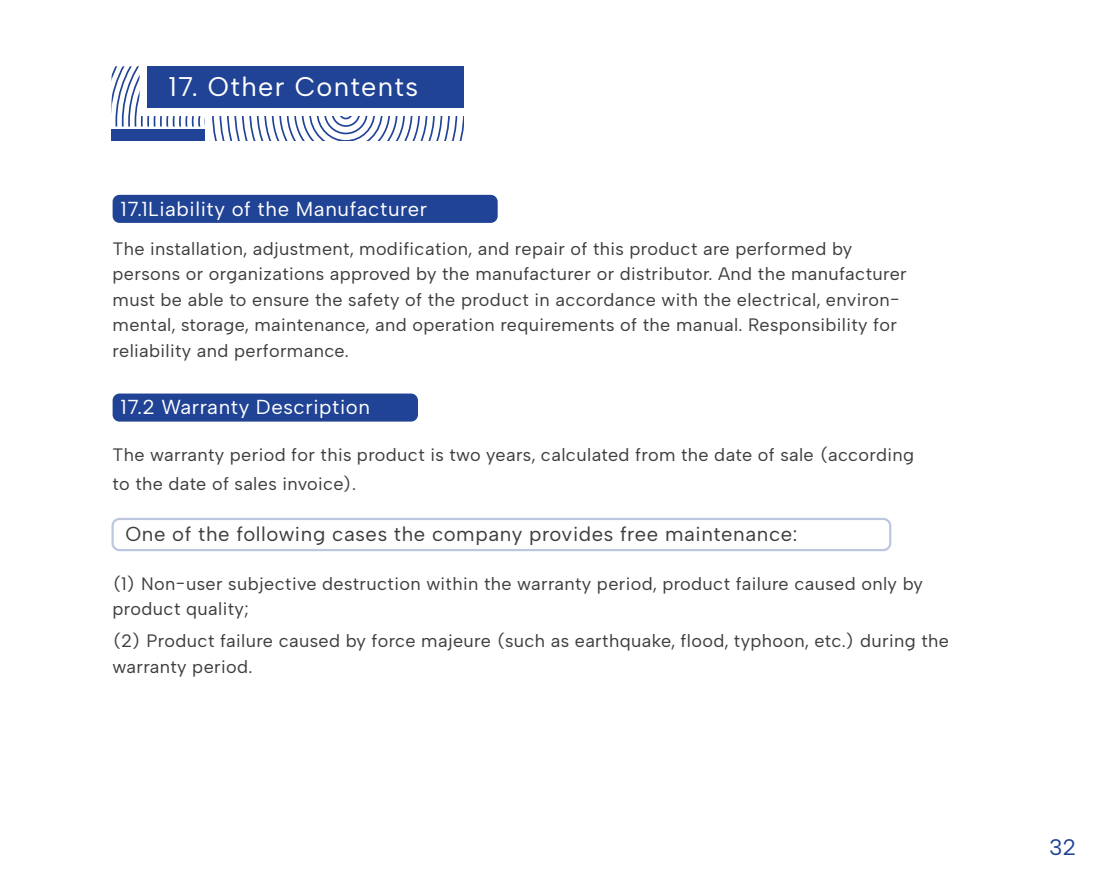
<style>
.page{position:relative;width:1117px;height:893px;background:#fff}
.page>*{position:absolute;margin:0;border:0;box-sizing:border-box;transform-origin:0 0}
.t1{font:27px "Albert Sans";letter-spacing:.05em;color:#fff}
.t2{font:22.5px "Albert Sans";color:#214395}
.t3{font:20.25px "Albert Sans";letter-spacing:.03em;color:#3e3e3f}
.t4{font:20.25px "Albert Sans";letter-spacing:.03em;color:#fff}
.t5{font:18px/25.4px "Albert Sans";letter-spacing:.02em;color:#3e3e3f}
</style>
<div class="page">
<svg style="left:111px;top:66px;width:352px;height:75px"></svg>
<div style="left:111px;top:129px;width:94px;height:12px;background:#214395"></div>
<div style="left:113px;top:195px;width:384px;height:28px;background:#214395;border-radius:7px"></div>
<div style="left:113px;top:394px;width:305px;height:28px;background:#214395;border-radius:7px"></div>
<div style="left:111px;top:518px;width:780px;height:33px;border:2px solid #214395;border-radius:7px"></div>
<h1 class="t1" style="left:168px;top:70px;width:251px">17. Other Contents</h1>
<p class="t4" style="left:120px;top:196px;width:308px">17.1Liability of the Manufacturer</p>
<p class="t5" style="left:113px;top:236px;width:795px">The installation, adjustment, modification, and repair of this product are performed by persons or organizations approved by the manufacturer or distributor. And the manufacturer must be able to ensure the safety of the product in accordance with the electrical, environ&shy;mental, storage, maintenance, and operation requirements of the manual. Responsibility for reliability and performance.</p>
<p class="t4" style="left:120px;top:395px;width:251px">17.2 Warranty Description</p>
<p class="t5" style="left:113px;top:440px;width:803px;line-height:29.2px">The warranty period for this product is two years, calculated from the date of sale (according to the date of sales invoice).</p>
<p class="t3" style="left:125px;top:521px;width:673px">One of the following cases the company provides free maintenance:</p>
<p class="t5" style="left:113px;top:571px;width:811px">(1) Non-user subjective destruction within the warranty period, product failure caused only by product quality;</p>
<p class="t5" style="left:113px;top:628px;width:837px">(2) Product failure caused by force majeure (such as earthquake, flood, typhoon, etc.) during the warranty period.</p>
<p class="t2" style="left:1048px;top:833px;width:29px">32</p>
</div>
